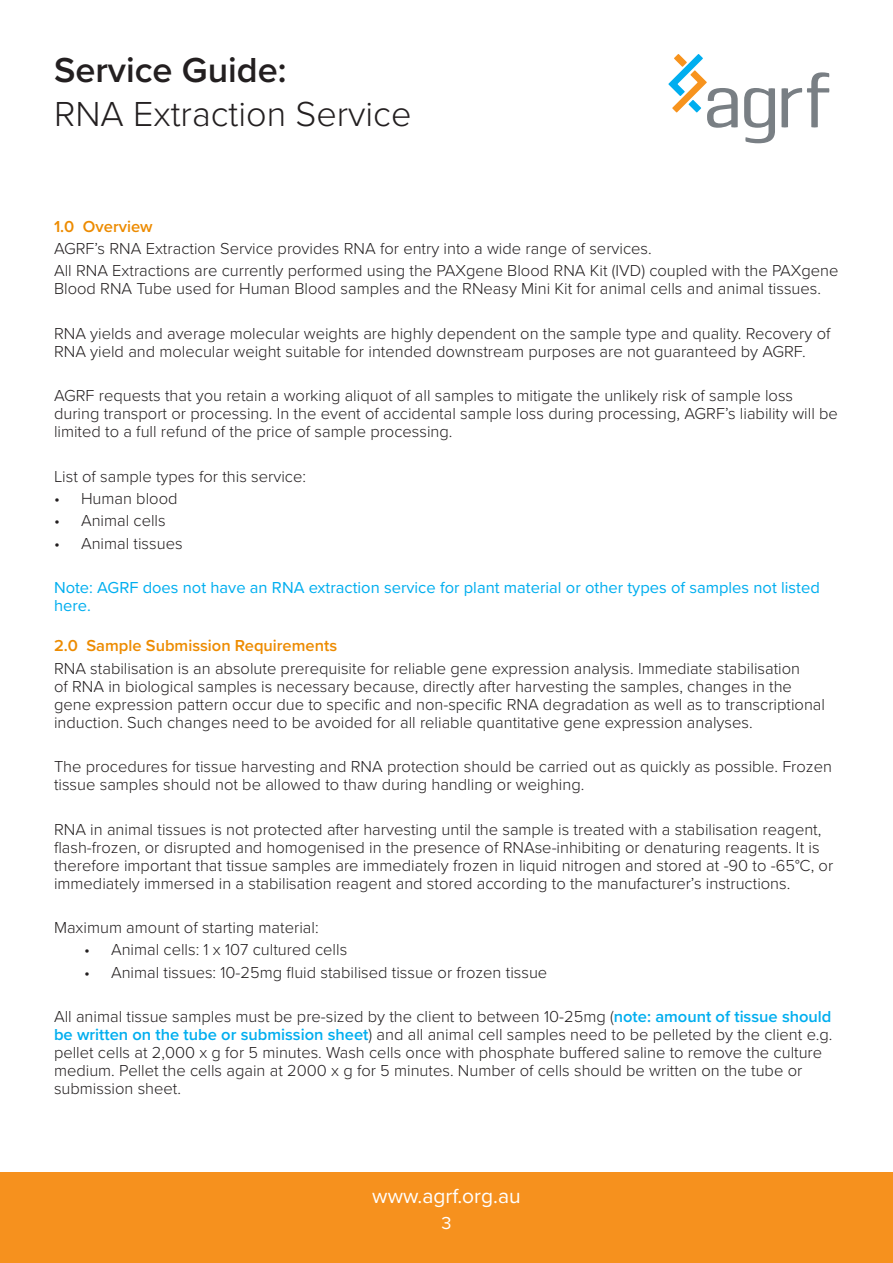
<style>
.page{position:relative;width:893px;height:1263px;background:#fff}
.page>*{position:absolute;margin:0;border:0;box-sizing:border-box;transform-origin:0 0}
.t1{font:300 36px "Proxima Nova";color:#231f20}
.t2{font:600 36px "Proxima Nova";color:#231f20}
.t3{font:21px "Proxima Nova";color:#fff}
.t4{font:18px "Proxima Nova";color:#fff}
.t5{font:300 16.5px/18px "Proxima Nova";color:#231f20}
.t6{font:16.5px/18px "Proxima Nova";color:#00aeef}
.t7{font:600 16.5px "Proxima Nova";color:#ed8b00}
.s1{font-weight:600;color:#00aeef}
</style>
<div class="page">
<svg style="left:744px;top:88px;width:31px;height:55px"></svg>
<svg style="left:781px;top:72px;width:48px;height:55px"></svg>
<svg style="left:668px;top:54px;width:70px;height:74px"></svg>
<div style="left:0;top:1172px;width:893px;height:91px;background:#f6911e"></div>
<p class="t2" style="left:54px;top:44px;width:234px">Service Guide:</p>
<p class="t1" style="left:54px;top:87px;width:359px">RNA Extraction Service</p>
<p class="t7" style="left:54px;top:214px;width:100px">1.0 Overview</p>
<p class="t5" style="left:54px;top:239px;width:599px">AGRF’s RNA Extraction Service provides RNA for entry into a wide range of services.</p>
<p class="t5" style="left:54px;top:261px;width:786px">All RNA Extractions are currently performed using the PAXgene Blood RNA Kit (IVD) coupled with the PAXgene<br>Blood RNA Tube used for Human Blood samples and the RNeasy Mini Kit for animal cells and animal tissues.</p>
<p class="t5" style="left:54px;top:323px;width:778px">RNA yields and average molecular weights are highly dependent on the sample type and quality. Recovery of<br>RNA yield and molecular weight suitable for intended downstream purposes are not guaranteed by AGRF.</p>
<p class="t5" style="left:54px;top:386px;width:785px">AGRF requests that you retain a working aliquot of all samples to mitigate the unlikely risk of sample loss during transport or processing. In the event of accidental sample loss during processing, AGRF’s liability will be limited to a full refund of the price of sample processing.</p>
<p class="t5" style="left:54px;top:466px;width:254px">List of sample types for this service:</p>
<p class="t5" style="left:54px;top:489px;width:125px">• Human blood</p>
<p class="t5" style="left:54px;top:511px;width:113px">• Animal cells</p>
<p class="t5" style="left:54px;top:533px;width:130px">• Animal tissues</p>
<p class="t6" style="left:54px;top:578px;width:767px">Note: AGRF does not have an RNA extraction service for plant material or other types of samples not listed here.</p>
<p class="t7" style="left:54px;top:633px;width:285px">2.0 Sample Submission Requirements</p>
<p class="t5" style="left:54px;top:658px;width:772px">RNA stabilisation is an absolute prerequisite for reliable gene expression analysis. Immediate stabilisation<br>of RNA in biological samples is necessary because, directly after harvesting the samples, changes in the gene expression pattern occur due to specific and non-specific RNA degradation as well as to transcriptional induction. Such changes need to be avoided for all reliable quantitative gene expression analyses.</p>
<p class="t5" style="left:54px;top:757px;width:779px">The procedures for tissue harvesting and RNA protection should be carried out as quickly as possible. Frozen tissue samples should not be allowed to thaw during handling or weighing.</p>
<p class="t5" style="left:54px;top:819px;width:781px">RNA in animal tissues is not protected after harvesting until the sample is treated with a stabilisation reagent, flash-frozen, or disrupted and homogenised in the presence of RNAse-inhibiting or denaturing reagents. It is therefore important that tissue samples are immediately frozen in liquid nitrogen and stored at -90 to -65°C, or immediately immersed in a stabilisation reagent and stored according to the manufacturer’s instructions.</p>
<p class="t5" style="left:54px;top:918px;width:266px">Maximum amount of starting material:</p>
<p class="t5" style="left:84px;top:940px;width:265px">• Animal cells: 1 x 107 cultured cells</p>
<p class="t5" style="left:84px;top:962px;width:465px">• Animal tissues: 10-25mg fluid stabilised tissue or frozen tissue</p>
<p class="t5" style="left:54px;top:1007px;width:780px">All animal tissue samples must be pre-sized by the client to between 10-25mg (<span class="s1">note: amount of tissue should be written on the tube or submission sheet</span>) and all animal cell samples need to be pelleted by the client e.g. pellet cells at 2,000 x g for 5 minutes. Wash cells once with phosphate buffered saline to remove the culture medium. Pellet the cells again at 2000 x g for 5 minutes. Number of cells should be written on the tube or submission sheet.</p>
<p class="t3" style="left:322px;top:1181px;width:250px">CustomerCare@a rf.org.au</p>
<p class="t3" style="left:372px;top:1181px;width:150px">www.agrf.org.au</p>
<p class="t4" style="left:441px;top:1209px;width:12px">3</p>
</div>
